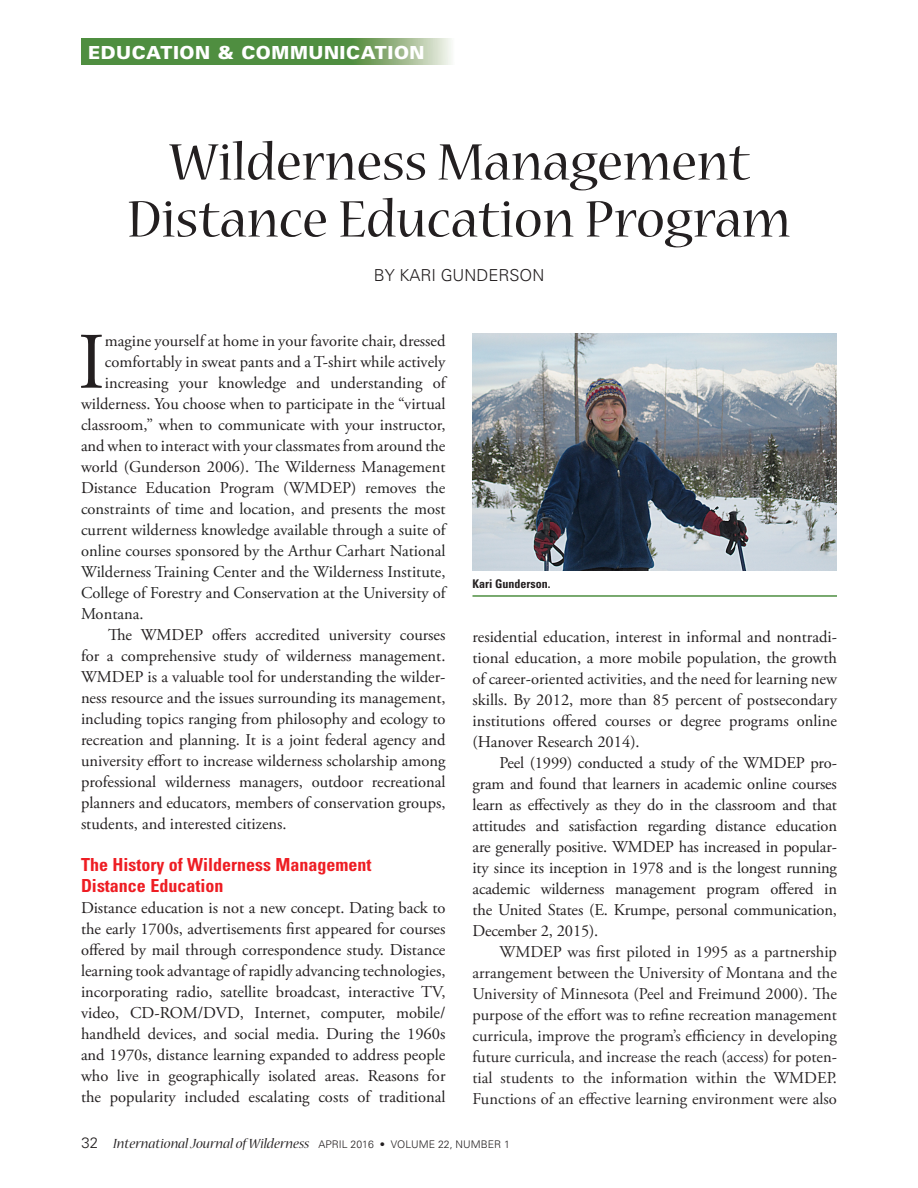
<style>
.page{position:relative;width:918px;height:1188px;background:#fff}
.page>*{position:absolute;margin:0;border:0;box-sizing:border-box;transform-origin:0 0}
.Text_with_Dropcap{font:79.8px "Adobe Garamond Pro";color:#231f20}
.AT_Article_Title{font:57px/57px "Nueva Std";color:#231f20;text-align:center}
.A_Head{font:700 condensed 18px/21px "Univers";color:#ee1d23}
.A_Head-2{font:900 18px "Univers";letter-spacing:.03em;color:#fff}
.Text{font:16.5px/21px "Adobe Garamond Pro";letter-spacing:-.01em;color:#231f20;text-align:justify}
.Text_Flush{font:16.5px/21px "Adobe Garamond Pro";color:#231f20;text-align:justify}
.Text-2{font:16.5px/21px "Adobe Garamond Pro";color:#292526;text-align:justify}
.Text_with_Dropcap-2{font:16.5px "Adobe Garamond Pro";color:#231f20}
.Text_with_Dropcap-3{font:16.5px "Adobe Garamond Pro";color:#222}
.AA_Article_Author{font:300 16.5px "Univers";color:#231f20}
.AT_Article_Title-2{font:italic 15px "Nueva Std";color:#231f20}
.t1{font:700 condensed 12px "Univers";color:#231f20}
.s1{color:#222}
.s2{font-family:"Univers";font-weight:300;font-style:normal}
.s3{font-family:"Univers";font-weight:300;font-style:normal;font-size:10.5px}
</style>
<div class="page">
<svg style="left:81px;top:39px;width:371px;height:26px;background:#659a55"></svg>
<img style="left:472px;top:334px;width:365px;height:236px">
<hr style="left:472px;top:595px;width:365px;height:2px;background:#4e8e40">
<p class="A_Head-2" style="left:88px;top:41px;width:338px">EDUCATION &amp; COMMUNICATION</p>
<p class="AT_Article_Title" style="left:127px;top:136px;width:665px">Wilderness Management<br>Distance Education Program</p>
<p class="AA_Article_Author" style="left:374px;top:266px;width:172px">BY KARI GUNDERSON</p>
<p class="Text_with_Dropcap" style="left:78px;top:314px;width:28px">I</p>
<p class="Text_with_Dropcap-2" style="left:105px;top:331px;width:342px">magine yourself at home in your favorite chair, dressed</p>
<p class="Text_with_Dropcap-2" style="left:105px;top:352px;width:342px">comfortably in sweat pants and a T-shirt while actively</p>
<p class="Text_with_Dropcap-2" style="left:105px;top:373px;width:342px">increasing your knowledge and understanding of</p>
<p class="Text_with_Dropcap-2" style="left:81px;top:394px;width:366px">wilderness. You choose when to participate in the “virtual</p>
<p class="Text_with_Dropcap-2" style="left:81px;top:415px;width:366px">classroom,” when to communicate with your instructor,</p>
<p class="Text_with_Dropcap-2" style="left:81px;top:436px;width:366px">and when to interact with your classmates from around the</p>
<p class="Text_with_Dropcap-2" style="left:81px;top:457px;width:366px">world (Gunderson 2006). <span class="s1">The</span> Wilderness Management</p>
<p class="Text_with_Dropcap-2" style="left:81px;top:478px;width:366px">Distance Education Program (WMDEP) <span class="s1">removes the</span></p>
<p class="Text_with_Dropcap-3" style="left:81px;top:499px;width:366px">constraints of time and location, and presents the most</p>
<p class="Text_with_Dropcap-3" style="left:81px;top:520px;width:366px">current wilderness knowledge available through a suite of</p>
<p class="Text_with_Dropcap-3" style="left:81px;top:541px;width:366px">online courses sponsored by the Arthur Carhart National</p>
<p class="Text_with_Dropcap-3" style="left:81px;top:562px;width:366px">Wilderness Training Center and the Wilderness Institute,</p>
<p class="Text_with_Dropcap-3" style="left:81px;top:583px;width:366px">College of Forestry and Conservation at the University of</p>
<p class="Text_with_Dropcap-3" style="left:81px;top:604px;width:64px">Montana.</p>
<p class="Text" style="left:81px;top:624px;width:366px;text-indent:27px">The WMDEP offers accredited university courses for a comprehensive study of wilderness management.<br>WMDEP is a valuable tool for understanding the wilder&shy;ness resource and the issues surrounding its management, including topics ranging from philosophy and ecology to recreation and planning. It is a joint federal agency and university effort to increase wilderness scholarship among professional wilderness managers, outdoor recreational planners and educators, members of conservation groups, students, and interested citizens.</p>
<p class="A_Head" style="left:81px;top:853px;width:292px">The History of Wilderness Management<br>Distance Education</p>
<p class="Text_Flush" style="left:81px;top:897px;width:366px">Distance education is not a new concept. Dating back to the early 1700s, advertisements first appeared for courses offered by mail through correspondence study. Distance learning took advantage of rapidly advancing technologies, incorporating radio, satellite broadcast, interactive TV, video, CD-ROM/DVD, Internet, computer, mobile/ handheld devices, and social media. During the 1960s and 1970s, distance learning expanded to address people who live in geographically isolated areas. Reasons for the popularity included escalating costs of traditional</p>
<p class="t1" style="left:472px;top:577px;width:79px">Kari Gunderson.</p>
<p class="Text_Flush" style="left:472px;top:627px;width:366px">residential education, interest in informal and nontradi&shy;tional education, a more mobile population, the growth of career-oriented activities, and the need for learning new skills. By 2012, more than 85 percent of postsecondary institutions offered courses or degree programs online (Hanover Research 2014).</p>
<p class="Text" style="left:472px;top:753px;width:366px;text-indent:27px">Peel (1999) conducted a study of the WMDEP pro&shy;gram and found that learners in academic online courses learn as effectively as they do in the classroom and that attitudes and satisfaction regarding distance education are generally positive. WMDEP has increased in popular&shy;ity since its inception in 1978 and is the longest running academic wilderness management program offered in the United States (E. Krumpe, personal communication, December 2, 2015).</p>
<p class="Text-2" style="left:472px;top:942px;width:366px;text-indent:27px">WMDEP was first piloted in 1995 as a partnership arrangement between the University of Montana and the University of Minnesota (Peel and Freimund 2000). The purpose of the effort was to refine recreation management curricula, improve the program’s efficiency in developing future curricula, and increase the reach (access) for poten&shy;tial students to the information within the WMDEP.<br>Functions of an effective learning environment were also</p>
<p class="AT_Article_Title-2" style="left:82px;top:1137px;width:430px"><span class="s2">32</span> International Journal of Wilderness <span class="s3">APRIL 2016 • VOLUME 22, NUMBER 1</span></p>
</div>
